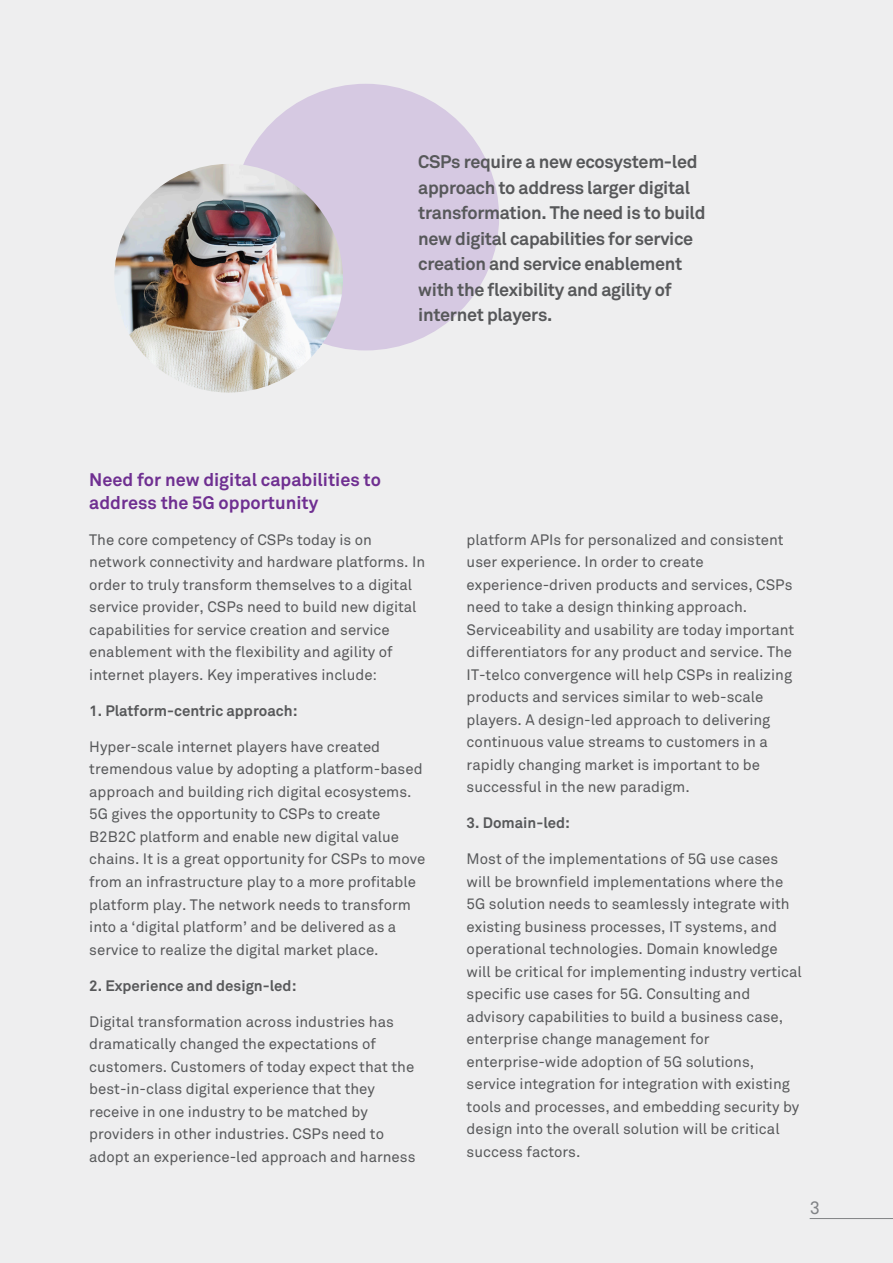
<style>
.page{position:relative;width:893px;height:1263px;background:#eeeeef}
.page>*{position:absolute;margin:0;border:0;box-sizing:border-box;transform-origin:0 0}
.t1{font:700 18px/25.5px "Wipro Akkurat";letter-spacing:-.02em;color:#57585a}
.t2{font:700 18px/22.5px "Wipro Akkurat";color:#6f2f91}
.t3{font:18px "Wipro Akkurat";color:#808285}
.t4{font:15px/22.5px "Wipro Akkurat";color:#57585a}
.t5{font:700 15px "Wipro Akkurat";color:#57585a}
</style>
<div class="page">
<div style="left:232px;top:84px;width:267px;height:266px;background:#d6c9e2;border-radius:50%"></div>
<img style="left:114px;top:164px;width:229px;height:229px;border-radius:114px">
<hr style="left:810px;top:1218px;width:83px;height:1px;background:#808285">
<p class="t1" style="left:418px;top:149px;width:289px">CSPs require a new ecosystem-led approach to address larger digital transformation. The need is to build new digital capabilities for service creation and service enablement with the flexibility and agility of internet players.</p>
<p class="t2" style="left:89px;top:469px;width:293px">Need for new digital capabilities to address the 5G opportunity</p>
<p class="t4" style="left:89px;top:528px;width:338px">The core competency of CSPs today is on network connectivity and hardware platforms. In order to truly transform themselves to a digital service provider, CSPs need to build new digital capabilities for service creation and service enablement with the flexibility and agility of internet players. Key imperatives include:</p>
<p class="t5" style="left:89px;top:701px;width:210px">1. Platform-centric approach:</p>
<p class="t4" style="left:89px;top:735px;width:338px">Hyper-scale internet players have created tremendous value by adopting a platform-based approach and building rich digital ecosystems.<br>5G gives the opportunity to CSPs to create B2B2C platform and enable new digital value chains. It is a great opportunity for CSPs to move from an infrastructure play to a more profitable platform play. The network needs to transform into a ‘digital platform’ and be delivered as a service to realize the digital market place.</p>
<p class="t5" style="left:89px;top:976px;width:209px">2. Experience and design-led:</p>
<p class="t4" style="left:89px;top:1010px;width:328px">Digital transformation across industries has dramatically changed the expectations of customers. Customers of today expect that the best-in-class digital experience that they receive in one industry to be matched by providers in other industries. CSPs need to adopt an experience-led approach and harness</p>
<p class="t4" style="left:467px;top:528px;width:329px">platform APIs for personalized and consistent user experience. In order to create experience-driven products and services, CSPs need to take a design thinking approach.<br>Serviceability and usability are today important differentiators for any product and service. The IT-telco convergence will help CSPs in realizing products and services similar to web-scale players. A design-led approach to delivering continuous value streams to customers in a rapidly changing market is important to be successful in the new paradigm.</p>
<p class="t5" style="left:467px;top:813px;width:105px">3. Domain-led:</p>
<p class="t4" style="left:467px;top:848px;width:337px">Most of the implementations of 5G use cases will be brownfield implementations where the 5G solution needs to seamlessly integrate with existing business processes, IT systems, and operational technologies. Domain knowledge will be critical for implementing industry vertical specific use cases for 5G. Consulting and advisory capabilities to build a business case, enterprise change management for enterprise-wide adoption of 5G solutions, service integration for integration with existing tools and processes, and embedding security by design into the overall solution will be critical success factors.</p>
<p class="t3" style="left:810px;top:1197px;width:12px">3</p>
</div>
